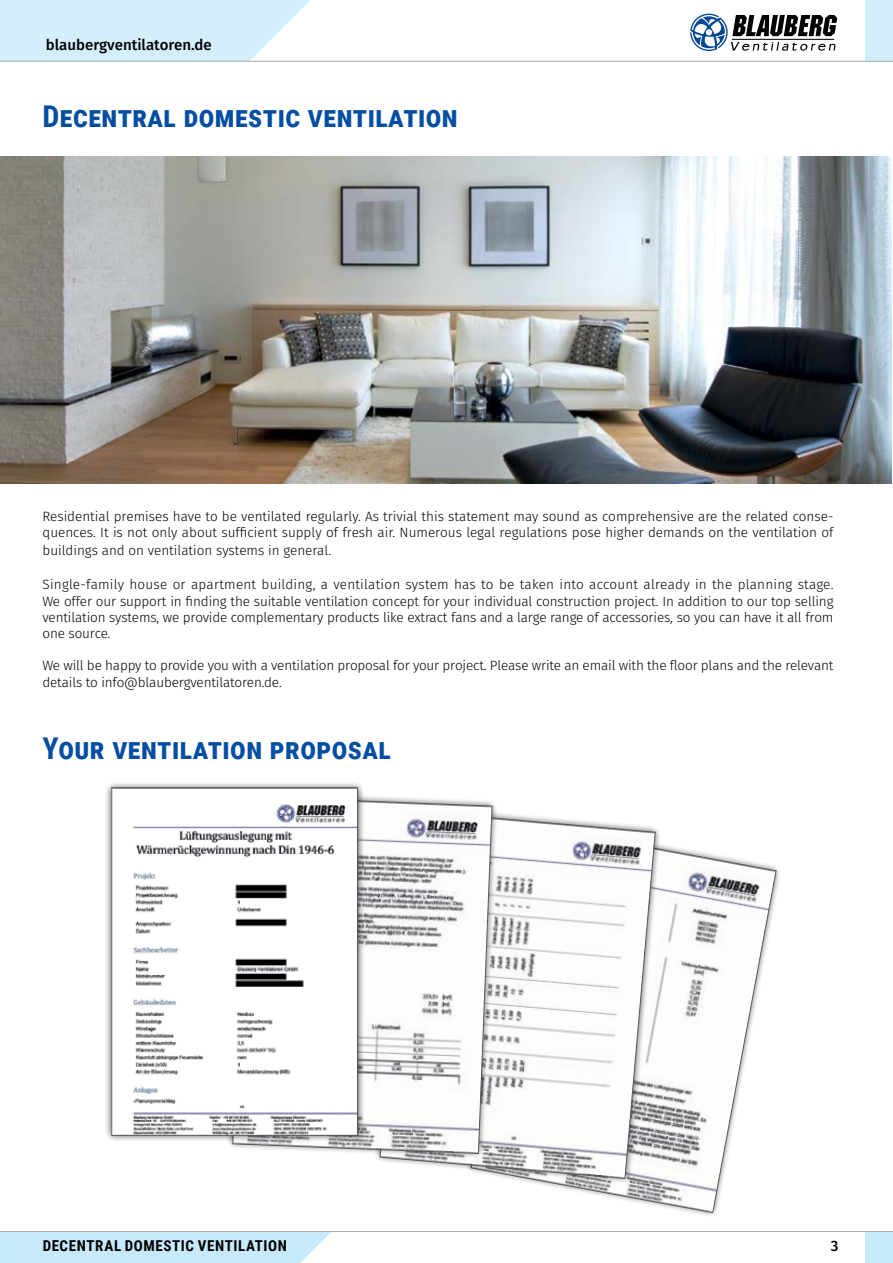
<style>
.page{position:relative;width:893px;height:1263px;background:#fff}
.page>*{position:absolute;margin:0;border:0;box-sizing:border-box;transform-origin:0 0}
.t1{font:700 30px "Roboto Condensed";letter-spacing:.015em;color:#034ea2}
.t2{font:700 15px "Roboto Condensed";letter-spacing:.04em;color:#000}
.t3{font:500 15px "Fira Sans";color:#000}
.t4{font:300 13.5px/16.2px "Fira Sans";letter-spacing:-.01em;color:#000}
</style>
<div class="page">
<div style="left:866px;top:1231px;width:27px;height:32px;background:#c6eafb"></div>
<div style="left:0;top:1232px;width:331px;height:31px;background:#c6eafb"></div>
<hr style="left:0;top:1231px;width:893px;height:1px;background:#a7a9ac">
<div style="left:866px;top:0;width:27px;height:61px;background:#d3effc"></div>
<svg style="left:0;top:0;width:334px;height:61px"></svg>
<hr style="left:0;top:61px;width:893px;height:1px;background:#a7a9ac">
<svg style="left:690px;top:14px;width:147px;height:37px"></svg>
<img style="left:0;top:156px;width:891px;height:327px">
<svg style="left:552px;top:845px;width:225px;height:368px"></svg>
<svg style="left:515px;top:829px;width:148px;height:357px"></svg>
<svg style="left:385px;top:814px;width:271px;height:365px"></svg>
<svg style="left:228px;top:803px;width:272px;height:358px"></svg>
<svg style="left:232px;top:796px;width:261px;height:358px"></svg>
<div style="left:104px;top:780px;width:261px;height:362px;background:#000;opacity:.75"></div>
<img style="left:113px;top:789px;width:243px;height:344px">
<div style="left:111px;top:787px;width:247px;height:348px;border:1px solid #58595b"></div>
<p class="t3" style="left:46px;top:34px;width:167px">blaubergventilatoren.de</p>
<h1 class="t1" style="left:43px;top:95px;width:417px">Decentral domestic ventilation</h1>
<p class="t4" style="left:43px;top:509px;width:792px">Residential premises have to be ventilated regularly. As trivial this statement may sound as comprehensive are the related conse&shy;quences. It is not only about sufficient supply of fresh air. Numerous legal regulations pose higher demands on the ventilation of</p>
<p class="t4" style="left:43px;top:543px;width:289px">buildings and on ventilation systems in general.</p>
<p class="t4" style="left:43px;top:577px;width:792px;text-align:justify">Single-family house or apartment building, a ventilation system has to be taken into account already in the planning stage.<br>We offer our support in finding the suitable ventilation concept for your individual construction project. In addition to our top selling ventilation systems, we provide complementary products like extract fans and a large range of accessories, so you can have it all from one source.</p>
<p class="t4" style="left:43px;top:658px;width:792px">We will be happy to provide you with a ventilation proposal for your project. Please write an email with the floor plans and the relevant details to info@blaubergventilatoren.de.</p>
<h1 class="t1" style="left:43px;top:727px;width:350px">Your ventilation proposal</h1>
<p class="t2" style="left:43px;top:1235px;width:246px">DECENTRAL DOMESTIC VENTILATION</p>
<p class="t3" style="left:831px;top:1235px;width:9px">3</p>
</div>
